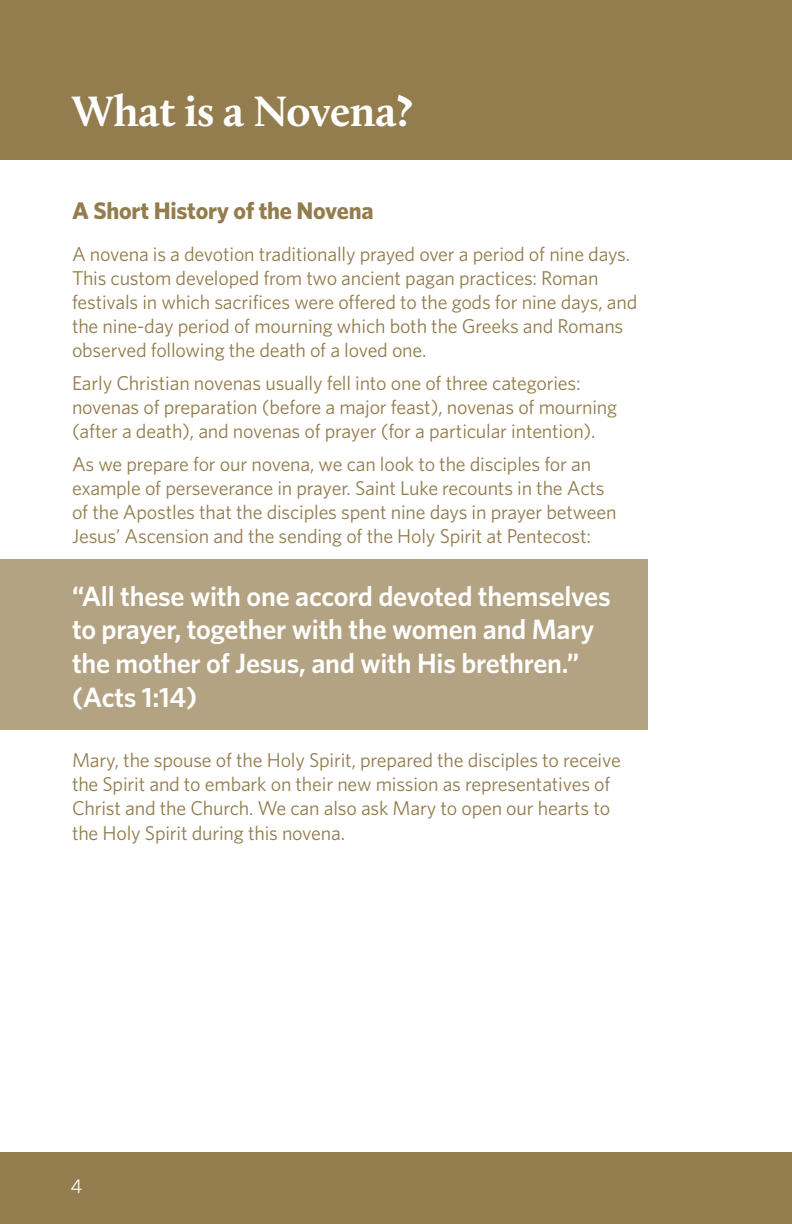
<style>
.page{position:relative;width:792px;height:1224px;background:#fff}
.page>*{position:absolute;margin:0;border:0;box-sizing:border-box;transform-origin:0 0}
.t1{font:700 44px "Calluna";letter-spacing:-.01em;color:#fff}
.quote{font:600 28px/33.6px "Whitney";letter-spacing:-.01em;color:#fff}
.t2{font:700 24px "Whitney";letter-spacing:-.01em;color:#937c4d}
.Body{font:20px/24px "Whitney";letter-spacing:-.01em;color:#937c4d}
.quote-2{font:20px/24.4px "Whitney";letter-spacing:-.01em;color:#937c4d}
.t3{font:20px "Whitney";color:#fff}
</style>
<div class="page">
<div style="left:0;top:1152px;width:792px;height:72px;background:#937c4d"></div>
<div style="left:0;top:559px;width:648px;height:171px;background:#b3a382"></div>
<div style="left:0;top:0;width:792px;height:160px;background:#937c4d"></div>
<p class="t1" style="left:72px;top:83px;width:342px">What is a Novena?</p>
<p class="t2" style="left:72px;top:195px;width:303px">A Short History of the Novena</p>
<p class="Body" style="left:72px;top:242px;width:567px">A novena is a devotion traditionally prayed over a period of nine days.<br>This custom developed from two ancient pagan practices: Roman festivals in which sacrifices were offered to the gods for nine days, and the nine-day period of mourning which both the Greeks and Romans observed following the death of a loved one.</p>
<p class="Body" style="left:72px;top:371px;width:547px">Early Christian novenas usually fell into one of three categories: novenas of preparation (before a major feast), novenas of mourning (after a death), and novenas of prayer (for a particular intention).</p>
<p class="Body" style="left:72px;top:452px;width:546px">As we prepare for our novena, we can look to the disciples for an example of perseverance in prayer. Saint Luke recounts in the Acts of the Apostles that the disciples spent nine days in prayer between Jesus’ Ascension and the sending of the Holy Spirit at Pentecost:</p>
<p class="quote" style="left:72px;top:579px;width:540px">“All these with one accord devoted themselves to prayer, together with the women and Mary the mother of Jesus, and with His brethren.” (Acts 1:14)</p>
<p class="quote-2" style="left:72px;top:747px;width:550px">Mary, the spouse of the Holy Spirit, prepared the disciples to receive the Spirit and to embark on their new mission as representatives of Christ and the Church. We can also ask Mary to open our hearts to the Holy Spirit during this novena.</p>
<p class="t3" style="left:71px;top:1172px;width:13px">4</p>
</div>
